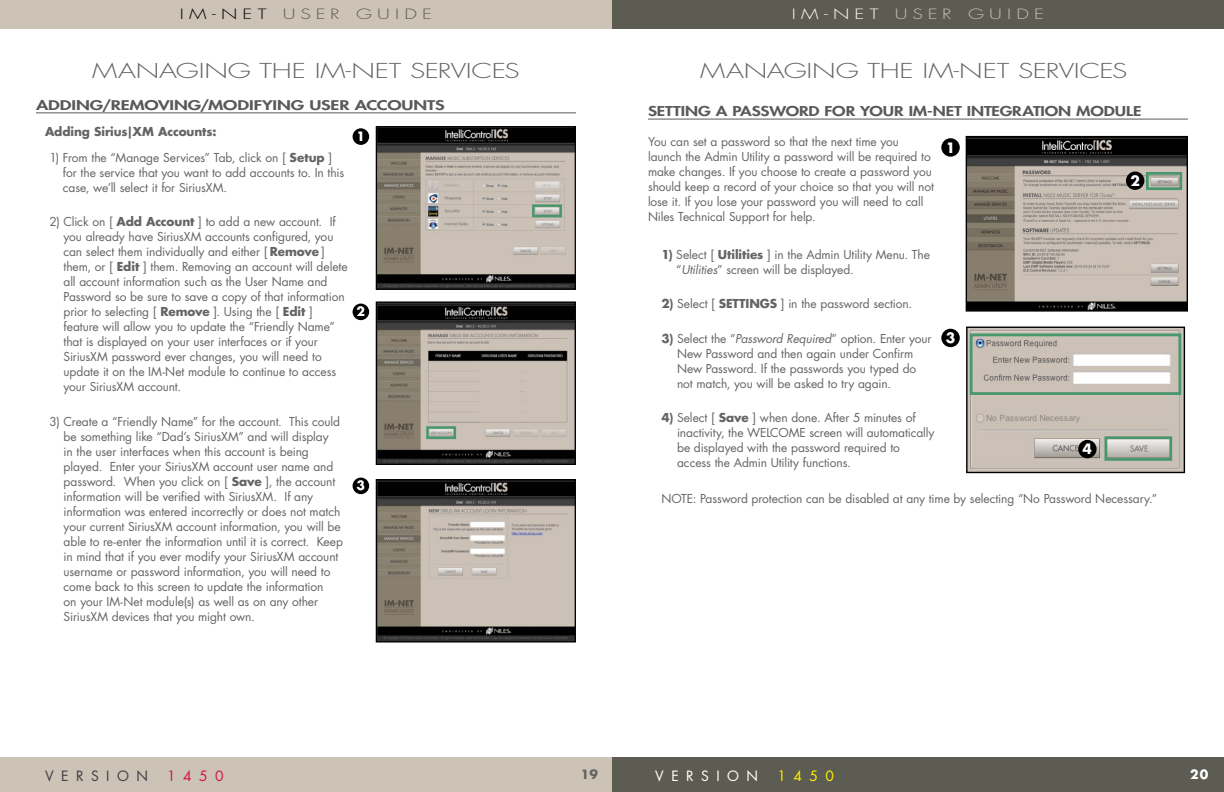
<style>
.page{position:relative;width:1224px;height:792px;background:#fff}
.page>*{position:absolute;margin:0;border:0;box-sizing:border-box;transform-origin:0 0}
.Headline_Small{font:300 20px "Futura Std";letter-spacing:-.01em;color:#636466;scale:1.4 1}
.t1{font:700 13.9px "Futura Std";color:#fff}
.t2{font:300 13.8px "Futura Std";letter-spacing:.265em;color:#5d5c53;scale:1.4 1}
.t3{font:300 13.8px "Futura Std";letter-spacing:.265em;color:#c1c1bb;scale:1.4 1}
.t4{font:13.8px "Futura Std";letter-spacing:.54em;color:#fff}
.t5{font:13.8px "Futura Std";letter-spacing:.54em;color:#404041}
.t6{font:13.8px "Futura Std";color:#fff200}
.t7{font:13.8px "Futura Std";color:#d31245}
.Operating_Title{font:800 13.2px "Futura Std";letter-spacing:-.005em;color:#58595b;scale:1.3 1}
.Operating_Title-2{font:800 13px "Futura Std";letter-spacing:-.005em;color:#58595b;scale:1.4 1}
.t8{font:700 12.5px "Futura Std";color:#fff}
.t9{font:700 12.5px "Futura Std";color:#636466}
.t10{font:700 12.5px "Futura Std";color:#fff}
._2B___BodyT_Instruct{font:12px/15px "Futura Std";letter-spacing:-.005em;color:#636466}
.Body_Copy{font:12px/15px "Futura Std";letter-spacing:-.005em;color:#636466}
._2B___BodyT_Instruct-2{font:700 12px "Futura Std";letter-spacing:-.01em;color:#636466}
.s1{color:#000}
.s2{font-weight:700}
.s3{color:#fff}
.s4{font-style:italic}
</style>
<div class="page">
<div style="left:612px;top:757px;width:612px;height:35px;background:#5d5c53"></div>
<div style="left:0;top:0;width:612px;height:29px;background:#ccc2b6"></div>
<div style="left:612px;top:0;width:612px;height:29px;background:#5d5c53"></div>
<div style="left:0;top:757px;width:612px;height:35px;background:#ccc2b6"></div>
<hr style="left:648px;top:119px;width:540px;height:1px;background:#58595b">
<img style="left:968px;top:138px;width:218px;height:172px">
<div style="left:966px;top:136px;width:222px;height:176px;border:1px solid #000"></div>
<img style="left:968px;top:329px;width:215px;height:142px">
<div style="left:966px;top:327px;width:219px;height:146px;border:1px solid #000"></div>
<div style="left:941px;top:138px;width:19px;height:19px;background:#000;border-radius:50%"></div>
<div style="left:941px;top:329px;width:19px;height:18px;background:#000;border-radius:50%"></div>
<div style="left:1078px;top:440px;width:19px;height:18px;background:#000;border-radius:50%"></div>
<svg style="left:968px;top:332px;width:215px;height:64px;background:#c0c2b6"></svg>
<svg style="left:1103px;top:435px;width:71px;height:27px;background:#aabaab"></svg>
<div style="left:1126px;top:171px;width:18px;height:19px;background:#000;border-radius:50%"></div>
<svg style="left:1145px;top:171px;width:39px;height:20px"></svg>
<hr style="left:36px;top:113px;width:540px;height:1px;background:#58595b">
<img style="left:378px;top:128px;width:196px;height:160px">
<div style="left:376px;top:126px;width:200px;height:164px;border:1px solid #000"></div>
<img style="left:378px;top:303px;width:196px;height:160px">
<div style="left:376px;top:301px;width:200px;height:164px;border:1px solid #000"></div>
<img style="left:378px;top:481px;width:196px;height:160px">
<div style="left:376px;top:479px;width:200px;height:164px;border:1px solid #000"></div>
<div style="left:353px;top:128px;width:16px;height:17px;background:#000;border-radius:50%"></div>
<div style="left:353px;top:304px;width:16px;height:16px;background:#000;border-radius:50%"></div>
<div style="left:353px;top:478px;width:16px;height:16px;background:#000;border-radius:50%"></div>
<svg style="left:531px;top:203px;width:32px;height:16px"></svg>
<svg style="left:425px;top:425px;width:32px;height:15px"></svg>
<p class="t2" style="left:180px;top:5px;width:182px"><span class="s1">IM-NET</span> USER GUIDE</p>
<p class="Headline_Small" style="left:92px;top:58px;width:307px">MANAGING THE IM-NET SERVICES</p>
<p class="Operating_Title-2" style="left:36px;top:97px;width:293px">ADDING/REMOVING/MODIFYING USER ACCOUNTS</p>
<p class="_2B___BodyT_Instruct-2" style="left:45px;top:124px;width:173px">Adding Sirius|XM Accounts:</p>
<p class="_2B___BodyT_Instruct" style="left:63px;top:150px;width:283px;text-indent:-13px">1) From the “Manage Services” Tab, click on [ <span class="s2">Setup</span> ] for the service that you want to add accounts to. In this case, we’ll select it for SiriusXM.</p>
<p class="_2B___BodyT_Instruct" style="left:64px;top:215px;width:286px;text-indent:-14px">2) Click on [ <span class="s2">Add Account</span> ] to add a new account. If you already have SiriusXM accounts configured, you can select them individually and either [ <span class="s2">Remove</span> ] them, or [ <span class="s2">Edit</span> ] them. Removing an account will delete all account information such as the User Name and Password so be sure to save a copy of that information prior to selecting [ <span class="s2">Remove</span> ]. Using the [ <span class="s2">Edit</span> ] feature will allow you to update the “Friendly Name” that is displayed on your user interfaces or if your SiriusXM password ever changes, you will need to update it on the IM-Net module to continue to access your SiriusXM account.</p>
<p class="_2B___BodyT_Instruct" style="left:64px;top:414px;width:281px;text-indent:-14px">3) Create a “Friendly Name” for the account. This could be something like “Dad’s SiriusXM” and will display<br>in the user interfaces when this account is being played. Enter your SiriusXM account user name and password. When you click on [ <span class="s2">Save</span> ], the account information will be verified with SiriusXM. If any information was entered incorrectly or does not match your current SiriusXM account information, you will be able to re-enter the information until it is correct. Keep in mind that if you ever modify your SiriusXM account username or password information, you will need to come back to this screen to update the information<br>on your IM-Net module(s) as well as on any other SiriusXM devices that you might own.</p>
<p class="t8" style="left:357px;top:128px;width:10px">1</p>
<p class="t8" style="left:357px;top:303px;width:10px">2</p>
<p class="t8" style="left:357px;top:477px;width:10px">3</p>
<p class="t5" style="left:45px;top:767px;width:104px">VERSION</p>
<p class="t7" style="left:167px;top:767px;width:58px">1450</p>
<p class="t3" style="left:792px;top:5px;width:182px"><span class="s3">IM-NET</span> USER GUIDE</p>
<p class="Headline_Small" style="left:700px;top:58px;width:307px">MANAGING THE IM-NET SERVICES</p>
<p class="Operating_Title" style="left:648px;top:102px;width:381px">SETTING A PASSWORD FOR YOUR IM-NET INTEGRATION MODULE</p>
<p class="Body_Copy" style="left:648px;top:134px;width:287px">You can set a password so that the next time you launch the Admin Utility a password will be required to make changes. If you choose to create a password you should keep a record of your choice so that you will not lose it. If you lose your password you will need to call Niles Technical Support for help.</p>
<p class="_2B___BodyT_Instruct" style="left:676px;top:247px;width:255px;text-indent:-15px"><span class="s2">1)</span> Select [ <span class="s2">Utilities</span> ] in the Admin Utility Menu. The “<span class="s4">Utilities</span>” screen will be displayed.</p>
<p class="_2B___BodyT_Instruct" style="left:662px;top:297px;width:252px"><span class="s2">2)</span> Select [ <span class="s2">SETTINGS</span> ] in the password section.</p>
<p class="_2B___BodyT_Instruct" style="left:677px;top:331px;width:256px;text-indent:-16px"><span class="s2">3)</span> Select the “<span class="s4">Password Required</span>” option. Enter your New Password and then again under Confirm New Password. If the passwords you typed do not match, you will be asked to try again.</p>
<p class="_2B___BodyT_Instruct" style="left:677px;top:411px;width:259px;text-indent:-16px"><span class="s2">4)</span> Select [ <span class="s2">Save</span> ] when done. After 5 minutes of inactivity, the WELCOME screen will automatically be displayed with the password required to access the Admin Utility functions.</p>
<p class="_2B___BodyT_Instruct" style="left:662px;top:491px;width:497px">NOTE: Password protection can be disabled at any time by selecting “No Password Necessary.”</p>
<p class="t1" style="left:946px;top:138px;width:11px">1</p>
<p class="t1" style="left:1130px;top:171px;width:11px">2</p>
<p class="t1" style="left:946px;top:329px;width:11px">3</p>
<p class="t1" style="left:1083px;top:440px;width:11px">4</p>
<p class="t9" style="left:581px;top:766px;width:19px">19</p>
<p class="t4" style="left:655px;top:767px;width:104px">VERSION</p>
<p class="t6" style="left:777px;top:767px;width:58px">1450</p>
<p class="t10" style="left:1190px;top:766px;width:20px">20</p>
</div>
